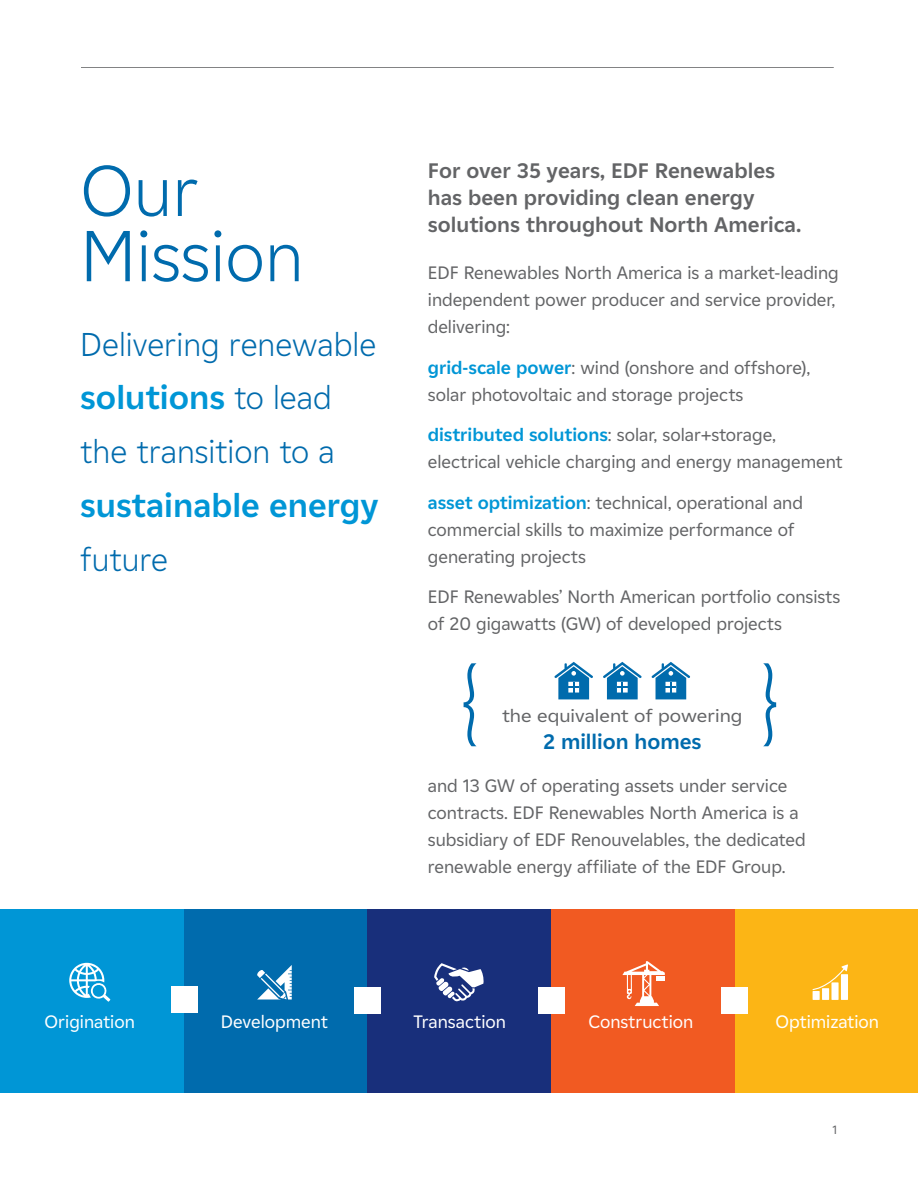
<style>
.page{position:relative;width:918px;height:1188px;background:#fff}
.page>*{position:absolute;margin:0;border:0;box-sizing:border-box;transform-origin:0 0}
.t1{font:300 94.5px "EDF2020";color:#006bad;scale:.71 1}
.t2{font:300 72px/65.2px "EDF2020";color:#006bad}
.t3{font:300 33px/54px "EDF2020";color:#006bad}
.t4{font:700 33px "EDF2020";color:#0096d6}
.t5{font:700 21px/27px "EDF2020";color:#636466}
.t6{font:700 21px "EDF2020";color:#006bad}
.t7{font:18px/27px "EDF2020";color:#636466}
.t8{font:18px "EDF2020";color:#fff}
.t9{font:18px "EDF2020";color:#636466;scale:1.1 1}
.t10{font:12px "EDF2020";color:#636466}
.s1{font-weight:700;color:#0096d6}
</style>
<div class="page">
<hr style="left:81px;top:67px;width:753px;height:1px;background:#636466">
<svg style="left:555px;top:662px;width:38px;height:37px"></svg>
<svg style="left:603px;top:662px;width:39px;height:37px"></svg>
<svg style="left:652px;top:662px;width:38px;height:37px"></svg>
<div style="left:734px;top:909px;width:184px;height:183px;background:#fcb515"></div>
<div style="left:551px;top:909px;width:183px;height:183px;background:#f15a22"></div>
<div style="left:367px;top:909px;width:184px;height:183px;background:#182f7b"></div>
<div style="left:184px;top:909px;width:183px;height:183px;background:#006bad"></div>
<div style="left:0;top:909px;width:184px;height:183px;background:#0096d6"></div>
<div style="left:841px;top:974px;width:7px;height:26px;background:#fff"></div>
<div style="left:822px;top:988px;width:7px;height:12px;background:#fff"></div>
<div style="left:813px;top:991px;width:7px;height:9px;background:#fff"></div>
<svg style="left:813px;top:964px;width:35px;height:26px"></svg>
<div style="left:831px;top:982px;width:8px;height:18px;background:#fff"></div>
<svg style="left:69px;top:963px;width:41px;height:39px"></svg>
<svg style="left:257px;top:965px;width:35px;height:35px"></svg>
<svg style="left:434px;top:963px;width:50px;height:39px"></svg>
<svg style="left:622px;top:961px;width:43px;height:45px"></svg>
<div style="left:657px;top:976px;width:8px;height:5px;background:#fff"></div>
<div style="left:171px;top:986px;width:27px;height:27px;background:#fff"></div>
<div style="left:354px;top:987px;width:27px;height:27px;background:#fff"></div>
<div style="left:538px;top:987px;width:27px;height:27px;background:#fff"></div>
<div style="left:721px;top:987px;width:27px;height:27px;background:#fff"></div>
<h2 class="t2" style="left:80px;top:156px;width:225px">Our<br>Mission</h2>
<h3 class="t3" style="left:80px;top:316px;width:298px">Delivering renewable <span class="s1">solutions</span> to lead the transition to a</h3>
<h3 class="t4" style="left:80px;top:483px;width:300px">sustainable energy</h3>
<h3 class="t3" style="left:80px;top:532px;width:89px">future</h3>
<p class="t5" style="left:428px;top:156px;width:375px">For over 35 years, EDF Renewables has been providing clean energy solutions throughout North America.</p>
<p class="t7" style="left:428px;top:259px;width:412px">EDF Renewables North America is a market-leading independent power producer and service provider, delivering:</p>
<p class="t7" style="left:428px;top:353px;width:384px"><span class="s1">grid-scale power</span>: wind (onshore and offshore), solar photovoltaic and storage projects</p>
<p class="t7" style="left:428px;top:421px;width:416px"><span class="s1">distributed solutions</span>: solar, solar+storage, electrical vehicle charging and energy management</p>
<p class="t7" style="left:428px;top:488px;width:377px"><span class="s1">asset optimization</span>: technical, operational and commercial skills to maximize performance of generating projects</p>
<p class="t7" style="left:428px;top:583px;width:414px">EDF Renewables’ North American portfolio consists of 20 gigawatts (GW) of developed projects</p>
<h1 class="t1" style="left:462px;top:633px;width:27px">{</h1>
<p class="t9" style="left:502px;top:703px;width:220px">the equivalent of powering</p>
<p class="t6" style="left:543px;top:727px;width:160px">2 million homes</p>
<h1 class="t1" style="left:759px;top:633px;width:27px">}</h1>
<p class="t7" style="left:428px;top:772px;width:379px">and 13 GW of operating assets under service contracts. EDF Renewables North America is a subsidiary of EDF Renouvelables, the dedicated renewable energy affiliate of the EDF Group.</p>
<p class="t8" style="left:45px;top:1009px;width:92px">Origination</p>
<p class="t8" style="left:221px;top:1009px;width:109px">Development</p>
<p class="t8" style="left:414px;top:1009px;width:94px">Transaction</p>
<p class="t8" style="left:589px;top:1009px;width:106px">Construction</p>
<p class="t8" style="left:776px;top:1009px;width:105px">Optimization</p>
<p class="t10" style="left:832px;top:1121px;width:6px">1</p>
</div>
